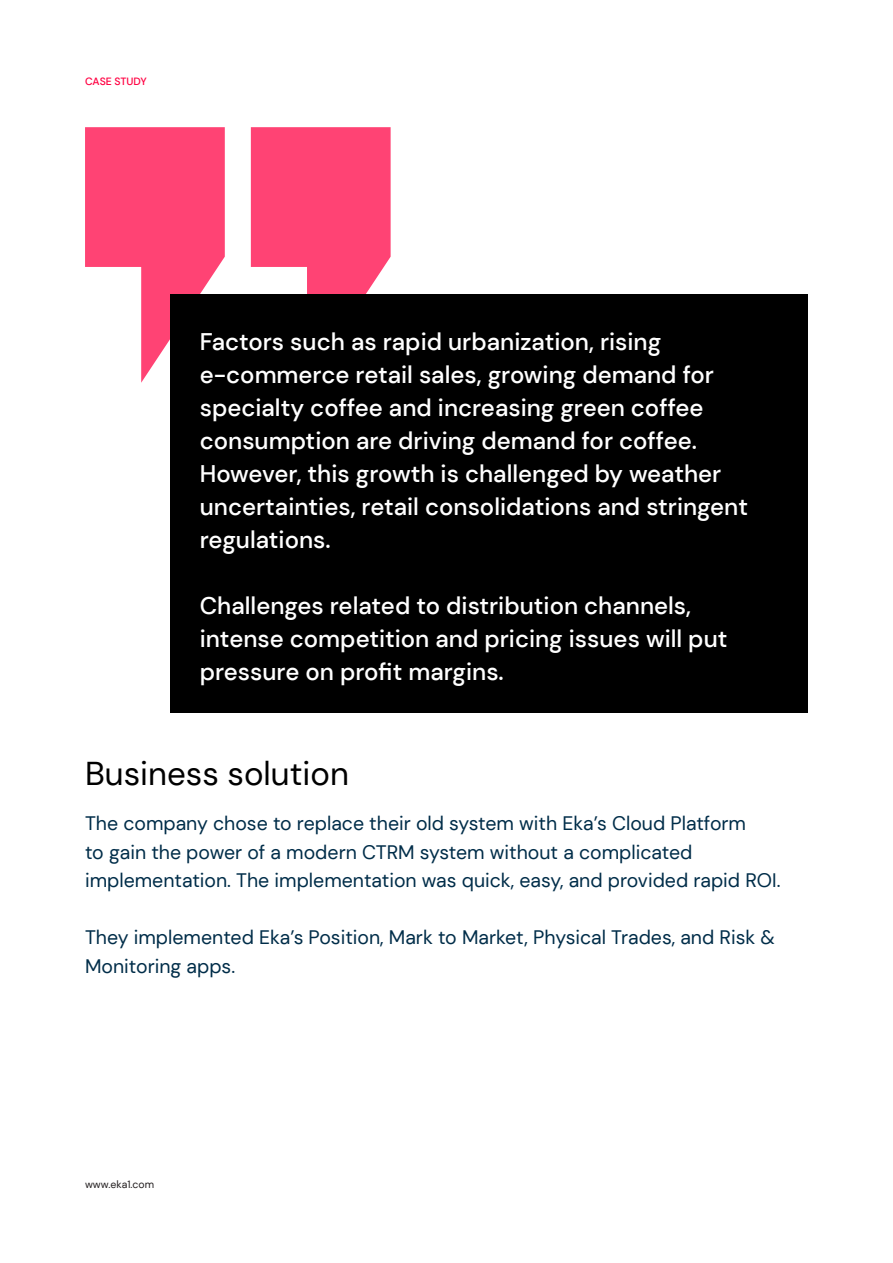
<style>
.page{position:relative;width:893px;height:1263px;background:#fff}
.page>*{position:absolute;margin:0;border:0;box-sizing:border-box;transform-origin:0 0}
.t1{font:33px "DM Sans";color:#000}
.t2{font:500 24px/33px "DM Sans";color:#fff}
.t3{font:19.5px/28.5px "DM Sans";color:#002d49}
.t4{font:10.5px "DM Sans";color:#231f20}
.t5{font:500 10.5px "DM Sans";color:#ff0042}
</style>
<div class="page">
<svg style="left:85px;top:127px;width:306px;height:256px;fill:#ff4374"></svg>
<div style="left:171px;top:294px;width:637px;height:418px;background:#000"></div>
<p class="t5" style="left:85px;top:75px;width:63px">CASE STUDY</p>
<p class="t2" style="left:200px;top:325px;width:550px">Factors such as rapid urbanization, rising e-commerce retail sales, growing demand for specialty coffee and increasing green coffee consumption are driving demand for coffee.<br>However, this growth is challenged by weather uncertainties, retail consolidations and stringent regulations.</p>
<p class="t2" style="left:200px;top:589px;width:529px">Challenges related to distribution channels, intense competition and pricing issues will put pressure on profit margins.</p>
<p class="t1" style="left:85px;top:753px;width:265px">Business solution</p>
<p class="t3" style="left:85px;top:809px;width:697px">The company chose to replace their old system with Eka’s Cloud Platform<br>to gain the power of a modern CTRM system without a complicated implementation. The implementation was quick, easy, and provided rapid ROI.</p>
<p class="t3" style="left:85px;top:923px;width:691px">They implemented Eka’s Position, Mark to Market, Physical Trades, and Risk &amp;<br>Monitoring apps.</p>
<p class="t4" style="left:85px;top:1178px;width:71px">www.eka1.com</p>
</div>
